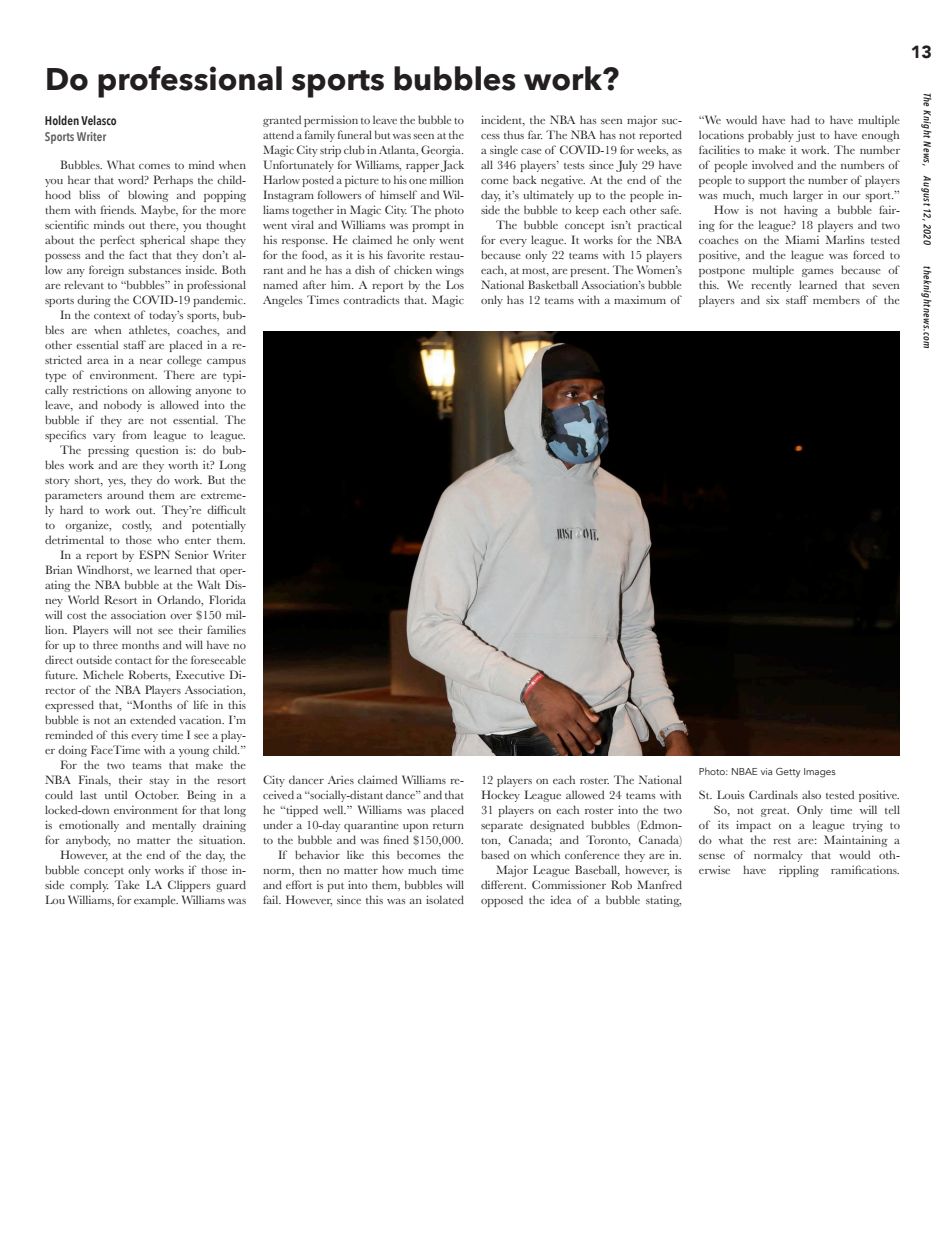
<style>
.page{position:relative;width:945px;height:1260px;background:#fff}
.page>*{position:absolute;margin:0;border:0;box-sizing:border-box;transform-origin:0 0}
.Headline_Title{font:700 31.25px "Avenir Next";color:#231f20}
.t1{font:900 17.5px "Avenir";color:#231f20}
.Paragraph_Style_1{font:12.5px/15px "Baskerville";color:#231f20;text-align:justify}
.t2{font:600 12.5px "Avenir Next Condensed";color:#231f20}
.t3{font:600 12.5px "Avenir Next Condensed";color:#5c5c5c}
.t4{font:italic 600 10px "Avenir Next Condensed";letter-spacing:.05em;color:#231f20}
.t5{font:10px "Avenir";color:#231f20}
</style>
<div class="page">
<img style="left:263px;top:331px;width:637px;height:425px">
<p class="Headline_Title" style="left:45px;top:52px;width:576px">Do professional sports bubbles work?</p>
<p class="t2" style="left:45px;top:110px;width:73px">Holden Velasco</p>
<p class="t3" style="left:45px;top:126px;width:63px">Sports Writer</p>
<p class="Paragraph_Style_1" style="left:45px;top:157px;width:203px;text-indent:15px">Bubbles. What comes to mind when you hear that word? Perhaps the child&shy;hood bliss of blowing and popping them with friends. Maybe, for the more scientific minds out there, you thought about the perfect spherical shape they possess and the fact that they don’t al&shy;low any foreign substances inside. Both are relevant to “bubbles” in professional sports during the COVID-19 pandemic.</p>
<p class="Paragraph_Style_1" style="left:45px;top:307px;width:203px;text-indent:15px">In the context of today’s sports, bub&shy;bles are when athletes, coaches, and other essential staff are placed in a re&shy;stricted area in a near college campus type of environment. There are typi&shy;cally restrictions on allowing anyone to leave, and nobody is allowed into the bubble if they are not essential. The specifics vary from league to league.</p>
<p class="Paragraph_Style_1" style="left:45px;top:442px;width:203px;text-indent:15px">The pressing question is: do bub&shy;bles work and are they worth it? Long story short, yes, they do work. But the parameters around them are extreme&shy;ly hard to work out. They’re difficult to organize, costly, and potentially detrimental to those who enter them.</p>
<p class="Paragraph_Style_1" style="left:45px;top:547px;width:203px;text-indent:15px">In a report by ESPN Senior Writer Brian Windhorst, we learned that oper&shy;ating the NBA bubble at the Walt Dis&shy;ney World Resort in Orlando, Florida will cost the association over $150 mil&shy;lion. Players will not see their families for up to three months and will have no direct outside contact for the foreseeable future. Michele Roberts, Executive Di&shy;rector of the NBA Players Association, expressed that, “Months of life in this bubble is not an extended vacation. I’m reminded of this every time I see a play&shy;er doing FaceTime with a young child.”</p>
<p class="Paragraph_Style_1" style="left:45px;top:757px;width:203px;text-indent:15px">For the two teams that make the NBA Finals, their stay in the resort could last until October. Being in a locked-down environment for that long is emotionally and mentally draining for anybody, no matter the situation.</p>
<p class="Paragraph_Style_1" style="left:45px;top:847px;width:203px;text-indent:15px">However, at the end of the day, the bubble concept only works if those in&shy;side comply. Take LA Clippers guard Lou Williams, for example. Williams was</p>
<p class="Paragraph_Style_1" style="left:263px;top:112px;width:203px">granted permission to leave the bubble to attend a family funeral but was seen at the Magic City strip club in Atlanta, Georgia.<br>Unfortunately for Williams, rapper Jack Harlow posted a picture to his one million Instagram followers of himself and Wil&shy;liams together in Magic City. The photo went viral and Williams was prompt in his response. He claimed he only went for the food, as it is his favorite restau&shy;rant and he has a dish of chicken wings named after him. A report by the Los Angeles Times contradicts that. Magic</p>
<p class="Paragraph_Style_1" style="left:263px;top:772px;width:203px">City dancer Aries claimed Williams re&shy;ceived a “socially-distant dance” and that he “tipped well.” Williams was placed under a 10-day quarantine upon return to the bubble and was fined $150,000.</p>
<p class="Paragraph_Style_1" style="left:263px;top:847px;width:203px;text-indent:15px">If behavior like this becomes the norm, then no matter how much time and effort is put into them, bubbles will fail. However, since this was an isolated</p>
<p class="Paragraph_Style_1" style="left:481px;top:112px;width:203px">incident, the NBA has seen major suc&shy;cess thus far. The NBA has not reported a single case of COVID-19 for weeks, as all 346 players’ tests since July 29 have come back negative. At the end of the day, it’s ultimately up to the people in&shy;side the bubble to keep each other safe.</p>
<p class="Paragraph_Style_1" style="left:481px;top:217px;width:203px;text-indent:15px">The bubble concept isn’t practical for every league. It works for the NBA because only 22 teams with 15 players each, at most, are present. The Women’s National Basketball Association’s bubble only has 12 teams with a maximum of</p>
<p class="Paragraph_Style_1" style="left:481px;top:772px;width:203px">12 players on each roster. The National Hockey League allowed 24 teams with 31 players on each roster into the two separate designated bubbles (Edmon&shy;ton, Canada; and Toronto, Canada) based on which conference they are in.</p>
<p class="Paragraph_Style_1" style="left:481px;top:862px;width:203px;text-indent:15px">Major League Baseball, however, is different. Commissioner Rob Manfred opposed the idea of a bubble stating,</p>
<h2 class="t1" style="left:911px;top:36px;width:22px">13</h2>
<p class="Paragraph_Style_1" style="left:699px;top:112px;width:203px;text-align:left">“We would have had to have multiple locations probably just to have enough facilities to make it work. The number of people involved and the numbers of people to support the number of players was much, much larger in our sport.”</p>
<p class="Paragraph_Style_1" style="left:699px;top:202px;width:203px;text-align:left;text-indent:15px">How is not having a bubble fair&shy;ing for the league? 18 players and two coaches on the Miami Marlins tested positive, and the league was forced to postpone multiple games because of this. We recently learned that seven players and six staff members of the</p>
<p class="t4" style="left:933px;top:92px;width:154px;rotate:90deg">The Knight News, August 12, 2020</p>
<p class="t4" style="left:933px;top:266px;width:84px;rotate:90deg">theknightnews.com</p>
<p class="t5" style="left:699px;top:766px;width:138px">Photo: NBAE via Getty Images</p>
<p class="Paragraph_Style_1" style="left:699px;top:787px;width:203px">St. Louis Cardinals also tested positive.</p>
<p class="Paragraph_Style_1" style="left:699px;top:802px;width:203px;text-indent:15px">So, not great. Only time will tell of its impact on a league trying to do what the rest are: Maintaining a sense of normalcy that would oth&shy;erwise have rippling ramifications.</p>
</div>
